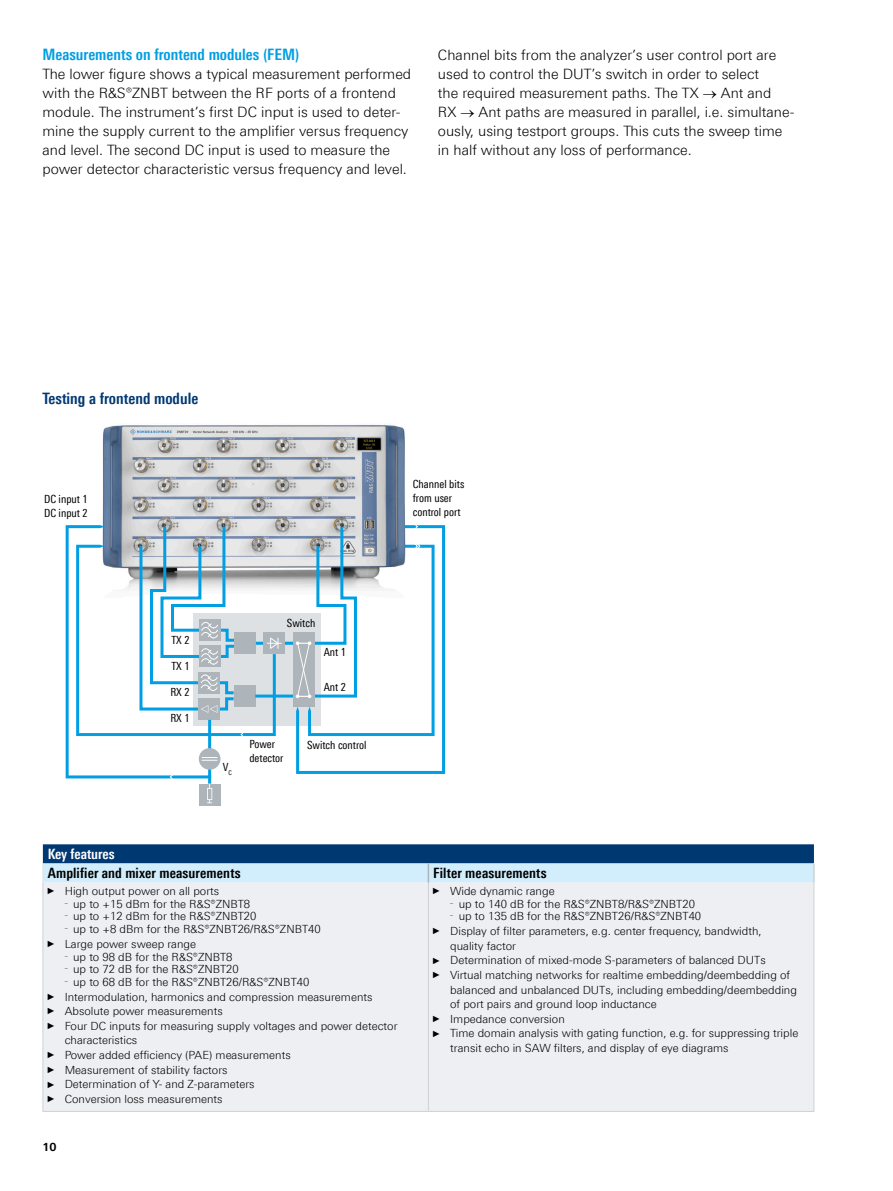
<style>
.page{position:relative;width:893px;height:1191px;background:#fff}
.page>*{position:absolute;margin:0;border:0;box-sizing:border-box;transform-origin:0 0}
.t1{font:700 15.75px "Linotype Univers 620 Cn";color:#009ee3}
.t2{font:700 15.75px "Linotype Univers 620 Cn";color:#003872}
.t3{font:300 14.25px/19.2px "Linotype Univers 330";color:#000}
.t4{font:700 14.25px "Linotype Univers 620 Cn";letter-spacing:.005em;color:#000}
.t5{font:700 14.25px "Linotype Univers 620 Cn";color:#fff}
.t6{font:300 11.25px/14.7px "Linotype Univers 330";color:#000}
.t7{font:11.25px/14.2px "Linotype Univers 420 Cn";color:#000}
.t8{font:700 11.25px "Linotype Univers 630";color:#000}
.s1{font-family:"Arial Narrow";font-weight:400;font-size:9px}
</style>
<div class="page">
<img style="left:102px;top:425px;width:303px;height:97px">
<svg style="left:199px;top:803px;width:22px;height:2px"></svg>
<svg style="left:66px;top:522px;width:379px;height:281px"></svg>
<div style="left:44px;top:882px;width:770px;height:229px;background:#edeff2"></div>
<hr style="left:43px;top:882px;width:1px;height:229px;background:#cdd3d7">
<hr style="left:428px;top:882px;width:1px;height:229px;background:#cdd3d7">
<hr style="left:814px;top:882px;width:1px;height:229px;background:#cdd3d7">
<hr style="left:43px;top:1111px;width:385px;height:1px;background:#cdd3d7">
<hr style="left:428px;top:1111px;width:386px;height:1px;background:#cdd3d7">
<svg style="left:43px;top:844px;width:772px;height:38px;background:#6a93b7"></svg>
<h1 class="t1" style="left:43px;top:45px;width:258px">Measurements on frontend modules (FEM)</h1>
<p class="t3" style="left:43px;top:64px;width:370px">The lower figure shows a typical measurement performed with the R&amp;S®ZNBT between the RF ports of a frontend module. The instrument’s first DC input is used to deter&shy;mine the supply current to the amplifier versus frequency and level. The second DC input is used to measure the power detector characteristic versus frequency and level.</p>
<p class="t3" style="left:438px;top:45px;width:358px">Channel bits from the analyzer’s user control port are used to control the DUT’s switch in order to select<br>the required measurement paths. The TX → Ant and<br>RX → Ant paths are measured in parallel, i.e. simultane&shy;ously, using testport groups. This cuts the sweep time in half without any loss of performance.</p>
<h1 class="t2" style="left:43px;top:389px;width:157px">Testing a frontend module</h1>
<p class="t7" style="left:44px;top:491px;width:45px">DC input 1<br>DC input 2</p>
<p class="t7" style="left:171px;top:632px;width:20px">TX 2</p>
<p class="t7" style="left:171px;top:658px;width:20px">TX 1</p>
<p class="t7" style="left:170px;top:685px;width:21px">RX 2</p>
<p class="t7" style="left:170px;top:711px;width:21px">RX 1</p>
<p class="t7" style="left:287px;top:615px;width:30px">Switch</p>
<p class="t7" style="left:324px;top:645px;width:24px">Ant 1</p>
<p class="t7" style="left:324px;top:679px;width:24px">Ant 2</p>
<p class="t7" style="left:223px;top:760px;width:11px">V<sub>C</sub></p>
<p class="t7" style="left:249px;top:736px;width:36px">Power detector</p>
<p class="t7" style="left:307px;top:737px;width:61px">Switch control</p>
<p class="t7" style="left:413px;top:476px;width:53px">Channel bits from user control port</p>
<p class="t5" style="left:48px;top:845px;width:68px">Key features</p>
<p class="t4" style="left:48px;top:864px;width:195px">Amplifier and mixer measurements</p>
<p class="t4" style="left:433px;top:864px;width:115px">Filter measurements</p>
<p class="t6" style="left:48px;top:883px;width:173px"><span class="s1">►</span> High output power on all ports</p>
<p class="t6" style="left:65px;top:896px;width:187px"><sup>–</sup> up to +15 dBm for the R&amp;S®ZNBT8</p>
<p class="t6" style="left:65px;top:909px;width:193px"><sup>–</sup> up to +12 dBm for the R&amp;S®ZNBT20</p>
<p class="t6" style="left:48px;top:921px;width:275px;text-indent:17px"><sup>–</sup> up to +8 dBm for the R&amp;S®ZNBT26/R&amp;S®ZNBT40 <span class="s1">►</span> Large power sweep range</p>
<p class="t6" style="left:65px;top:949px;width:169px"><sup>–</sup> up to 98 dB for the R&amp;S®ZNBT8</p>
<p class="t6" style="left:65px;top:961px;width:176px"><sup>–</sup> up to 72 dB for the R&amp;S®ZNBT20</p>
<p class="t6" style="left:65px;top:974px;width:246px"><sup>–</sup> up to 68 dB for the R&amp;S®ZNBT26/R&amp;S®ZNBT40</p>
<p class="t6" style="left:48px;top:989px;width:326px"><span class="s1">►</span> Intermodulation, harmonics and compression measurements</p>
<p class="t6" style="left:48px;top:1003px;width:177px"><span class="s1">►</span> Absolute power measurements</p>
<p class="t6" style="left:48px;top:1018px;width:351px"><span class="s1">►</span> Four DC inputs for measuring supply voltages and power detector</p>
<p class="t6" style="left:65px;top:1033px;width:74px">characteristics</p>
<p class="t6" style="left:48px;top:1047px;width:245px"><span class="s1">►</span> Power added efficiency (PAE) measurements</p>
<p class="t6" style="left:48px;top:1062px;width:181px"><span class="s1">►</span> Measurement of stability factors</p>
<p class="t6" style="left:48px;top:1076px;width:208px"><span class="s1">►</span> Determination of Y- and Z‑parameters</p>
<p class="t6" style="left:48px;top:1091px;width:176px"><span class="s1">►</span> Conversion loss measurements</p>
<p class="t6" style="left:433px;top:883px;width:123px"><span class="s1">►</span> Wide dynamic range</p>
<p class="t6" style="left:450px;top:896px;width:246px"><sup>–</sup> up to 140 dB for the R&amp;S®ZNBT8/R&amp;S®ZNBT20</p>
<p class="t6" style="left:450px;top:909px;width:253px"><sup>–</sup> up to 135 dB for the R&amp;S®ZNBT26/R&amp;S®ZNBT40</p>
<p class="t6" style="left:433px;top:923px;width:330px"><span class="s1">►</span> Display of filter parameters, e.g. center frequency, bandwidth,</p>
<p class="t6" style="left:450px;top:938px;width:67px">quality factor</p>
<p class="t6" style="left:433px;top:953px;width:334px"><span class="s1">►</span> Determination of mixed-mode S-parameters of balanced DUTs</p>
<p class="t6" style="left:433px;top:967px;width:358px"><span class="s1">►</span> Virtual matching networks for realtime embedding/deembedding of</p>
<p class="t6" style="left:450px;top:982px;width:348px">balanced and unbalanced DUTs, including embedding/deembedding</p>
<p class="t6" style="left:450px;top:996px;width:208px">of port pairs and ground loop inductance</p>
<p class="t6" style="left:433px;top:1011px;width:133px"><span class="s1">►</span> Impedance conversion</p>
<p class="t6" style="left:433px;top:1026px;width:367px"><span class="s1">►</span> Time domain analysis with gating function, e.g. for suppressing triple</p>
<p class="t6" style="left:450px;top:1040px;width:280px">transit echo in SAW filters, and display of eye diagrams</p>
<p class="t8" style="left:43px;top:1139px;width:16px">10</p>
</div>
